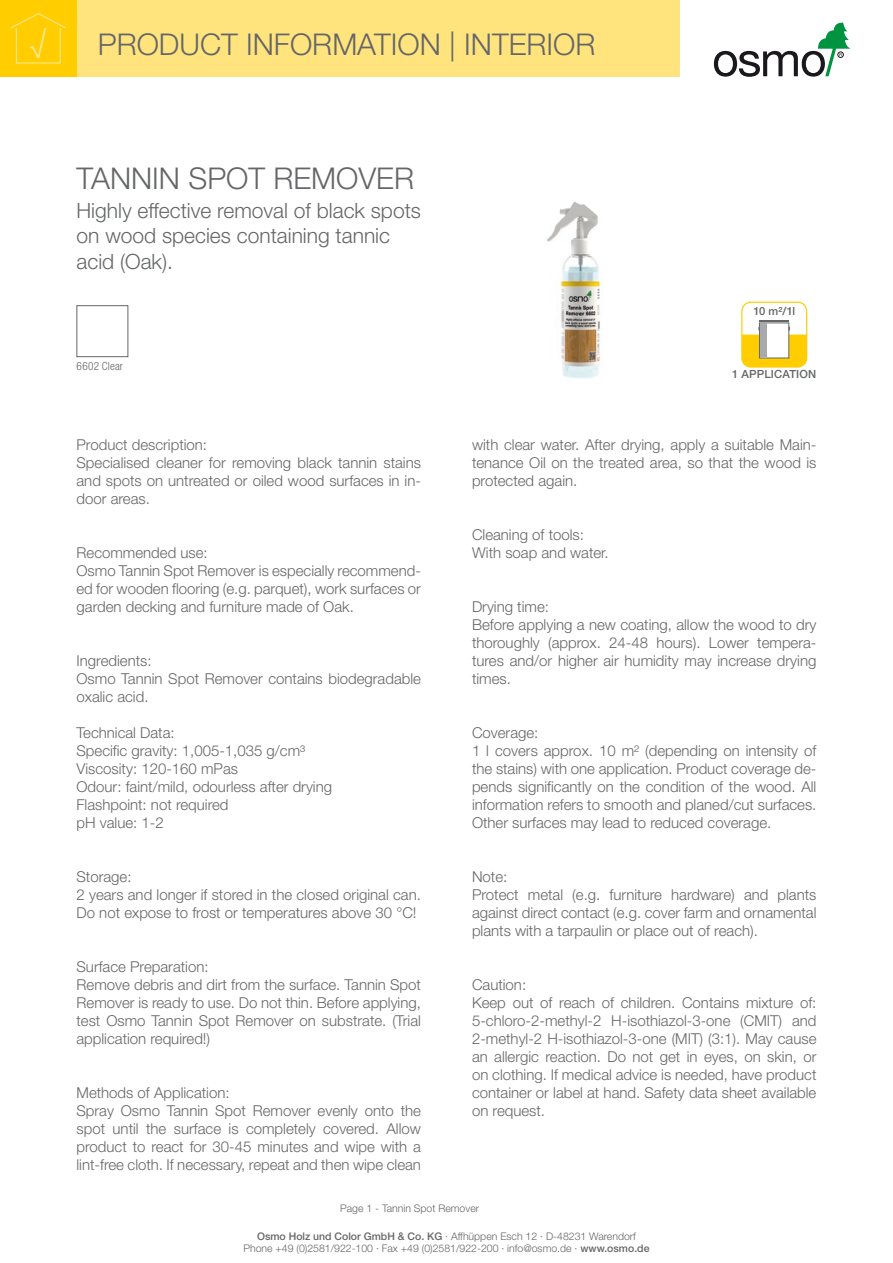
<style>
.page{position:relative;width:893px;height:1263px;background:#fff}
.page>*{position:absolute;margin:0;border:0;box-sizing:border-box;transform-origin:0 0}
.t1{font:300 30px "Helvetica Neue";color:#656668}
.t2{font:300 21px/25.2px "Helvetica Neue";color:#656668}
.t3{font:300 15px/18px "Helvetica Neue";color:#656668}
.t4{font:500 11.25px "Helvetica Neue";letter-spacing:.015em;color:#656668}
.t5{font:300 condensed 11.25px "Helvetica Neue";letter-spacing:.015em;color:#656668}
.t6{font:300 10.5px/12.6px "Helvetica Neue";color:#656668;text-align:center}
.s1{font-weight:500}
</style>
<div class="page">
<svg style="left:714px;top:23px;width:136px;height:54px"></svg>
<div style="left:77px;top:0;width:603px;height:77px;background:#ffe47e"></div>
<div style="left:0;top:0;width:77px;height:77px;background:#ffcd00"></div>
<svg style="left:10px;top:13px;width:56px;height:51px"></svg>
<img style="left:547px;top:201px;width:54px;height:177px">
<div style="left:741px;top:302px;width:66px;height:66px;border:1px solid #ffcd00;border-radius:9px"></div>
<svg style="left:742px;top:326px;width:65px;height:41px"></svg>
<div style="left:760px;top:324px;width:7px;height:33px;background:#a8a9ab"></div>
<hr style="left:759px;top:321px;width:30px;height:1px;background:#656668">
<div style="left:77px;top:305px;width:51px;height:52px;border:1px solid #656668"></div>
<h1 class="t1" style="left:98px;top:26px;width:499px">PRODUCT INFORMATION | INTERIOR</h1>
<h1 class="t1" style="left:77px;top:160px;width:339px">TANNIN SPOT REMOVER</h1>
<h2 class="t2" style="left:77px;top:198px;width:346px">Highly effective removal of black spots on wood species containing tannic acid (Oak).</h2>
<p class="t5" style="left:77px;top:360px;width:48px">6602 Clear</p>
<p class="t3" style="left:77px;top:435px;width:346px">Product description:<br>Specialised cleaner for removing black tannin stains and spots on untreated or oiled wood surfaces in in&shy;door areas.</p>
<p class="t3" style="left:77px;top:543px;width:346px">Recommended use:<br>Osmo Tannin Spot Remover is especially recommend&shy;ed for wooden flooring (e.g. parquet), work surfaces or garden decking and furniture made of Oak.</p>
<p class="t3" style="left:77px;top:651px;width:346px">Ingredients:<br>Osmo Tannin Spot Remover contains biodegradable oxalic acid.</p>
<p class="t3" style="left:77px;top:723px;width:257px">Technical Data:<br>Specific gravity: 1,005-1,035 g/cm³<br>Viscosity: 120-160 mPas<br>Odour: faint/mild, odourless after drying<br>Flashpoint: not required<br>pH value: 1-2</p>
<p class="t3" style="left:77px;top:867px;width:346px">Storage:<br>2 years and longer if stored in the closed original can.<br>Do not expose to frost or temperatures above 30 °C!</p>
<p class="t3" style="left:77px;top:957px;width:346px">Surface Preparation:<br>Remove debris and dirt from the surface. Tannin Spot Remover is ready to use. Do not thin. Before applying, test Osmo Tannin Spot Remover on substrate. (Trial application required!)</p>
<p class="t3" style="left:77px;top:1083px;width:346px">Methods of Application:<br>Spray Osmo Tannin Spot Remover evenly onto the spot until the surface is completely covered. Allow product to react for 30-45 minutes and wipe with a lint-free cloth. If necessary, repeat and then wipe clean</p>
<p class="t4" style="left:753px;top:305px;width:43px">10 m²/1l</p>
<p class="t4" style="left:732px;top:368px;width:86px">1 APPLICATION</p>
<p class="t3" style="left:472px;top:435px;width:346px;text-align:justify">with clear water. After drying, apply a suitable Main&shy;tenance Oil on the treated area, so that the wood is protected again.</p>
<p class="t3" style="left:472px;top:525px;width:138px">Cleaning of tools:<br>With soap and water.</p>
<p class="t3" style="left:472px;top:597px;width:346px">Drying time:<br>Before applying a new coating, allow the wood to dry thoroughly (approx. 24-48 hours). Lower tempera&shy;tures and/or higher air humidity may increase drying times.</p>
<p class="t3" style="left:472px;top:723px;width:346px">Coverage:<br>1 l covers approx. 10 m² (depending on intensity of the stains) with one application. Product coverage de&shy;pends significantly on the condition of the wood. All information refers to smooth and planed/cut surfaces.<br>Other surfaces may lead to reduced coverage.</p>
<p class="t3" style="left:472px;top:867px;width:346px">Note:<br>Protect metal (e.g. furniture hardware) and plants against direct contact (e.g. cover farm and ornamental plants with a tarpaulin or place out of reach).</p>
<p class="t3" style="left:472px;top:975px;width:346px">Caution:<br>Keep out of reach of children. Contains mixture of:<br>5-chloro-2-methyl-2 H-isothiazol-3-one (CMIT) and 2-methyl-2 H-isothiazol-3-one (MIT) (3:1). May cause an allergic reaction. Do not get in eyes, on skin, or on clothing. If medical advice is needed, have product container or label at hand. Safety data sheet available on request.</p>
<p class="t6" style="left:340px;top:1202px;width:140px">Page 1 - Tannin Spot Remover</p>
<p class="t6" style="left:243px;top:1229px;width:408px"><span class="s1">Osmo Holz und Color GmbH &amp; Co. KG</span> · Affhüppen Esch 12 · D-48231 Warendorf<br>Phone +49 (0)2581/922-100 · Fax +49 (0)2581/922-200 · info@osmo.de · <span class="s1">www.osmo.de</span></p>
</div>
